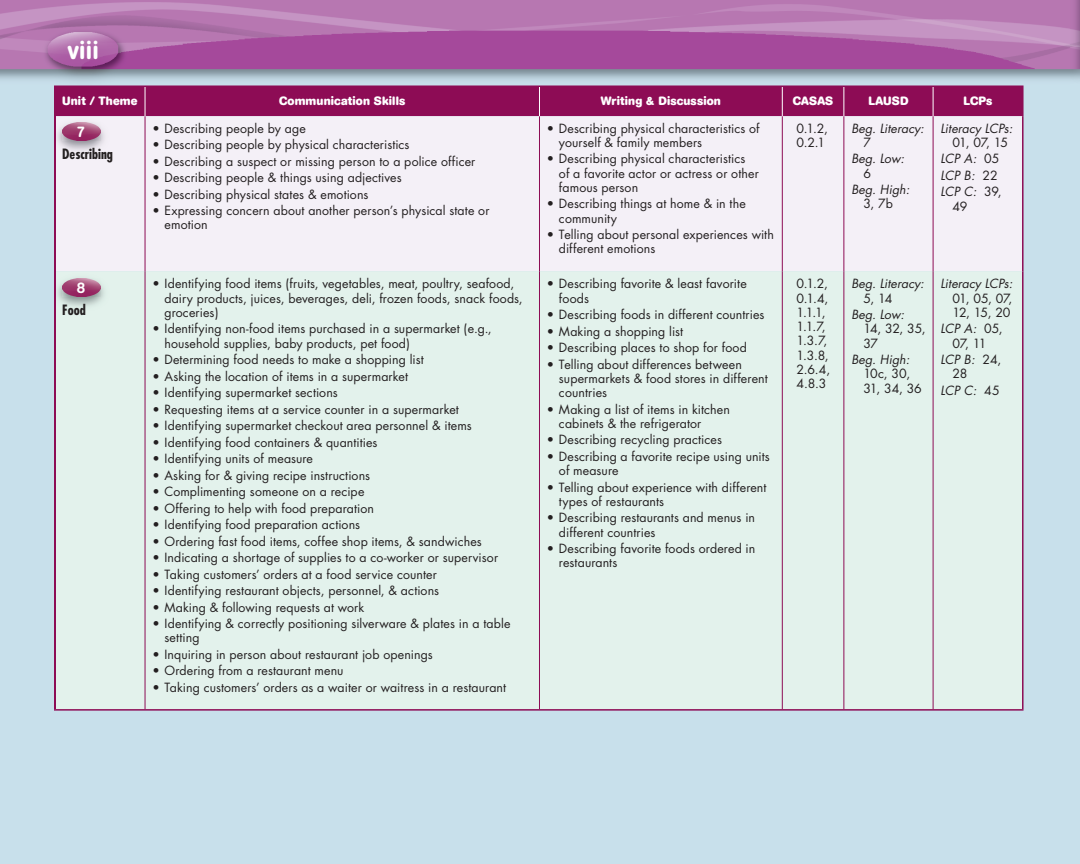
<style>
.page{position:relative;width:1080px;height:864px;background:#c8e0eb}
.page>*{position:absolute;margin:0;border:0;box-sizing:border-box;transform-origin:0 0}
.t1{font:500 25.5px "AG Book Rounded";color:#fff}
.t2{font:500 15px "AG Book Rounded";color:#fff}
.t3{font:700 condensed 13.8px "Futura";color:#231f20}
.t4{font:12.3px/14.2px "Futura";letter-spacing:.01em;color:#231f20}
.t5{font:italic 12.3px/14.2px "Futura";letter-spacing:.005em;color:#231f20}
.t6{font:12.3px/14.2px "Futura";letter-spacing:-.05em;color:#231f20}
.t7{font:12.3px/14.2px "Futura";letter-spacing:-.01em;color:#231f20}
.t8{font:700 12px "AG Book Rounded";letter-spacing:.015em;color:#fff}
.s1{font-style:italic}
.s2{font-style:normal}
</style>
<div class="page">
<img style="left:0;top:0;width:1071px;height:81px">
<img style="left:1079px;top:1px;width:1px;height:81px">
<div style="left:55px;top:116px;width:967px;height:155px;background:#f4f0f7"></div>
<div style="left:55px;top:271px;width:967px;height:438px;background:#e3f2ec"></div>
<hr style="left:54px;top:271px;width:1px;height:438px;background:#8d0c55">
<hr style="left:1022px;top:271px;width:2px;height:438px;background:#8d0c55">
<hr style="left:145px;top:271px;width:1px;height:438px;background:#8d0c55">
<hr style="left:539px;top:271px;width:1px;height:438px;background:#8d0c55">
<hr style="left:782px;top:271px;width:1px;height:438px;background:#8d0c55">
<hr style="left:844px;top:271px;width:1px;height:438px;background:#8d0c55">
<hr style="left:933px;top:271px;width:1px;height:438px;background:#8d0c55">
<hr style="left:54px;top:709px;width:970px;height:2px;background:#8d0c55">
<hr style="left:54px;top:116px;width:1px;height:155px;background:#8d0c55">
<hr style="left:1022px;top:116px;width:2px;height:155px;background:#8d0c55">
<hr style="left:145px;top:116px;width:1px;height:155px;background:#8d0c55">
<hr style="left:539px;top:116px;width:1px;height:155px;background:#8d0c55">
<hr style="left:782px;top:116px;width:1px;height:155px;background:#8d0c55">
<hr style="left:844px;top:116px;width:1px;height:155px;background:#8d0c55">
<hr style="left:933px;top:116px;width:1px;height:155px;background:#8d0c55">
<hr style="left:54px;top:86px;width:91px;height:1px;background:#8d0c55">
<hr style="left:54px;top:87px;width:2px;height:29px;background:#8d0c55">
<hr style="left:145px;top:86px;width:879px;height:1px;background:#8d0c55">
<hr style="left:1022px;top:87px;width:2px;height:29px;background:#8d0c55">
<div style="left:56px;top:87px;width:966px;height:29px;background:#8d0c55"></div>
<img style="left:55px;top:118px;width:54px;height:37px">
<img style="left:62px;top:123px;width:38px;height:18px">
<img style="left:55px;top:274px;width:54px;height:37px">
<img style="left:62px;top:279px;width:38px;height:17px">
<h1 class="t1" style="left:68px;top:41px;width:32px">viii</h1>
<p class="t8" style="left:62px;top:96px;width:77px">Unit / Theme</p>
<p class="t8" style="left:279px;top:96px;width:128px">Communication Skills</p>
<p class="t8" style="left:601px;top:96px;width:122px">Writing &amp; Discussion</p>
<p class="t8" style="left:793px;top:96px;width:42px">CASAS</p>
<p class="t8" style="left:868px;top:96px;width:42px">LAUSD</p>
<p class="t8" style="left:963px;top:96px;width:31px">LCPs</p>
<p class="t2" style="left:77px;top:126px;width:10px">7</p>
<p class="t3" style="left:62px;top:148px;width:52px">Describing</p>
<p class="t4" style="left:559px;top:122px;width:202px;text-indent:-12px">• Describing physical characteristics of yourself &amp; family members</p>
<p class="t4" style="left:559px;top:153px;width:201px;text-indent:-12px">• Describing physical characteristics<br>of a favorite actor or actress or other famous person</p>
<p class="t4" style="left:559px;top:198px;width:188px;text-indent:-12px">• Describing things at home &amp; in the community</p>
<p class="t4" style="left:559px;top:228px;width:216px;text-indent:-12px">• Telling about personal experiences with different emotions</p>
<p class="t4" style="left:153px;top:122px;width:155px">• Describing people by age</p>
<p class="t4" style="left:153px;top:138px;width:259px">• Describing people by physical characteristics</p>
<p class="t4" style="left:153px;top:155px;width:324px">• Describing a suspect or missing person to a police officer</p>
<p class="t4" style="left:153px;top:171px;width:251px">• Describing people &amp; things using adjectives</p>
<p class="t4" style="left:153px;top:188px;width:218px">• Describing physical states &amp; emotions</p>
<p class="t4" style="left:165px;top:204px;width:326px;text-indent:-12px">• Expressing concern about another person’s physical state or emotion</p>
<p class="t5" style="left:941px;top:122px;width:74px">Literacy LCPs:</p>
<p class="t4" style="left:941px;top:135px;width:69px;line-height:16.5px;text-indent:12px">01, 07, 15<br><span class="s1">LCP A:</span> 05<br><span class="s1">LCP B:</span> 22<br><span class="s1">LCP C:</span> 39,</p>
<p class="t4" style="left:953px;top:200px;width:16px">49</p>
<p class="t4" style="left:797px;top:122px;width:33px">0.1.2,<br>0.2.1</p>
<p class="t5" style="left:851px;top:122px;width:74px">Beg. Literacy:</p>
<p class="t4" style="left:863px;top:136px;width:9px">7</p>
<p class="t5" style="left:851px;top:153px;width:54px">Beg. Low:</p>
<p class="t4" style="left:863px;top:167px;width:9px">6</p>
<p class="t5" style="left:851px;top:183px;width:60px">Beg. High:</p>
<p class="t4" style="left:863px;top:198px;width:31px">3, 7b</p>
<p class="t2" style="left:77px;top:282px;width:10px">8</p>
<p class="t3" style="left:62px;top:304px;width:25px">Food</p>
<p class="t4" style="left:165px;top:278px;width:360px;text-indent:-12px">• Identifying food items (fruits, vegetables, meat, poultry, seafood, dairy products, juices, beverages, deli, frozen foods, snack foods, groceries)</p>
<p class="t4" style="left:165px;top:323px;width:329px;text-indent:-12px">• Identifying non-food items purchased in a supermarket (e.g., household supplies, baby products, pet food)</p>
<p class="t4" style="left:153px;top:354px;width:273px">• Determining food needs to make a shopping list</p>
<p class="t4" style="left:153px;top:370px;width:257px">• Asking the location of items in a supermarket</p>
<p class="t4" style="left:153px;top:387px;width:187px">• Identifying supermarket sections</p>
<p class="t4" style="left:153px;top:403px;width:308px">• Requesting items at a service counter in a supermarket</p>
<p class="t4" style="left:153px;top:420px;width:321px">• Identifying supermarket checkout area personnel &amp; items</p>
<p class="t4" style="left:153px;top:436px;width:227px">• Identifying food containers &amp; quantities</p>
<p class="t4" style="left:153px;top:453px;width:162px">• Identifying units of measure</p>
<p class="t4" style="left:153px;top:469px;width:219px">• Asking for &amp; giving recipe instructions</p>
<p class="t4" style="left:153px;top:486px;width:213px">• Complimenting someone on a recipe</p>
<p class="t4" style="left:153px;top:502px;width:223px">• Offering to help with food preparation</p>
<p class="t4" style="left:153px;top:519px;width:209px">• Identifying food preparation actions</p>
<p class="t4" style="left:153px;top:535px;width:331px">• Ordering fast food items, coffee shop items, &amp; sandwiches</p>
<p class="t4" style="left:153px;top:552px;width:347px">• Indicating a shortage of supplies to a co-worker or supervisor</p>
<p class="t4" style="left:153px;top:568px;width:286px">• Taking customers’ orders at a food service counter</p>
<p class="t4" style="left:153px;top:585px;width:288px">• Identifying restaurant objects, personnel, &amp; actions</p>
<p class="t4" style="left:153px;top:601px;width:213px">• Making &amp; following requests at work</p>
<p class="t4" style="left:165px;top:618px;width:347px;text-indent:-12px">• Identifying &amp; correctly positioning silverware &amp; plates in a table setting</p>
<p class="t4" style="left:153px;top:648px;width:282px">• Inquiring in person about restaurant job openings</p>
<p class="t4" style="left:153px;top:665px;width:193px">• Ordering from a restaurant menu</p>
<p class="t4" style="left:153px;top:681px;width:355px">• Taking customers’ orders as a waiter or waitress in a restaurant</p>
<p class="t4" style="left:559px;top:278px;width:189px;text-indent:-12px">• Describing favorite &amp; least favorite foods</p>
<p class="t4" style="left:547px;top:309px;width:219px">• Describing foods in different countries</p>
<p class="t4" style="left:547px;top:325px;width:138px">• Making a shopping list</p>
<p class="t4" style="left:547px;top:342px;width:201px">• Describing places to shop for food</p>
<p class="t4" style="left:559px;top:358px;width:210px;text-indent:-12px">• Telling about differences between supermarkets &amp; food stores in different countries</p>
<p class="t4" style="left:559px;top:403px;width:173px;text-indent:-12px">• Making a list of items in kitchen cabinets &amp; the refrigerator</p>
<p class="t4" style="left:547px;top:434px;width:177px">• Describing recycling practices</p>
<p class="t4" style="left:559px;top:450px;width:212px;text-indent:-12px">• Describing a favorite recipe using units of measure</p>
<p class="t4" style="left:559px;top:481px;width:209px;text-indent:-12px">• Telling about experience with different types of restaurants</p>
<p class="t4" style="left:559px;top:512px;width:198px;text-indent:-12px">• Describing restaurants and menus in different countries</p>
<p class="t4" style="left:559px;top:542px;width:198px;text-indent:-12px">• Describing favorite foods ordered in restaurants</p>
<p class="t4" style="left:797px;top:278px;width:35px">0.1.2,<br>0.1.4,<br>1.1.1,<br>1.1.7,<br>1.3.7,<br>1.3.8,<br>2.6.4,<br>4.8.3</p>
<p class="t5" style="left:851px;top:278px;width:74px">Beg. Literacy:</p>
<p class="t4" style="left:863px;top:292px;width:31px">5, 14</p>
<p class="t5" style="left:851px;top:308px;width:54px">Beg. Low:</p>
<p class="t4" style="left:863px;top:323px;width:64px">14, 32, 35,<br>37</p>
<p class="t5" style="left:851px;top:353px;width:60px">Beg. High:</p>
<p class="t7" style="left:863px;top:368px;width:60px">10c, 30,<br>31, 34, 36</p>
<p class="t5" style="left:941px;top:278px;width:74px">Literacy LCPs:</p>
<p class="t6" style="left:953px;top:292px;width:61px">01, 05, 07,<br>12, 15, 20</p>
<p class="t4" style="left:941px;top:323px;width:64px;text-align:center"><span class="s1">LCP A:</span> 05,<br>07, 11</p>
<p class="t5" style="left:953px;top:353px;width:50px;text-indent:-12px">LCP B: <span class="s2">24,<br>28</span></p>
<p class="t5" style="left:941px;top:384px;width:61px">LCP C: <span class="s2">45</span></p>
</div>
